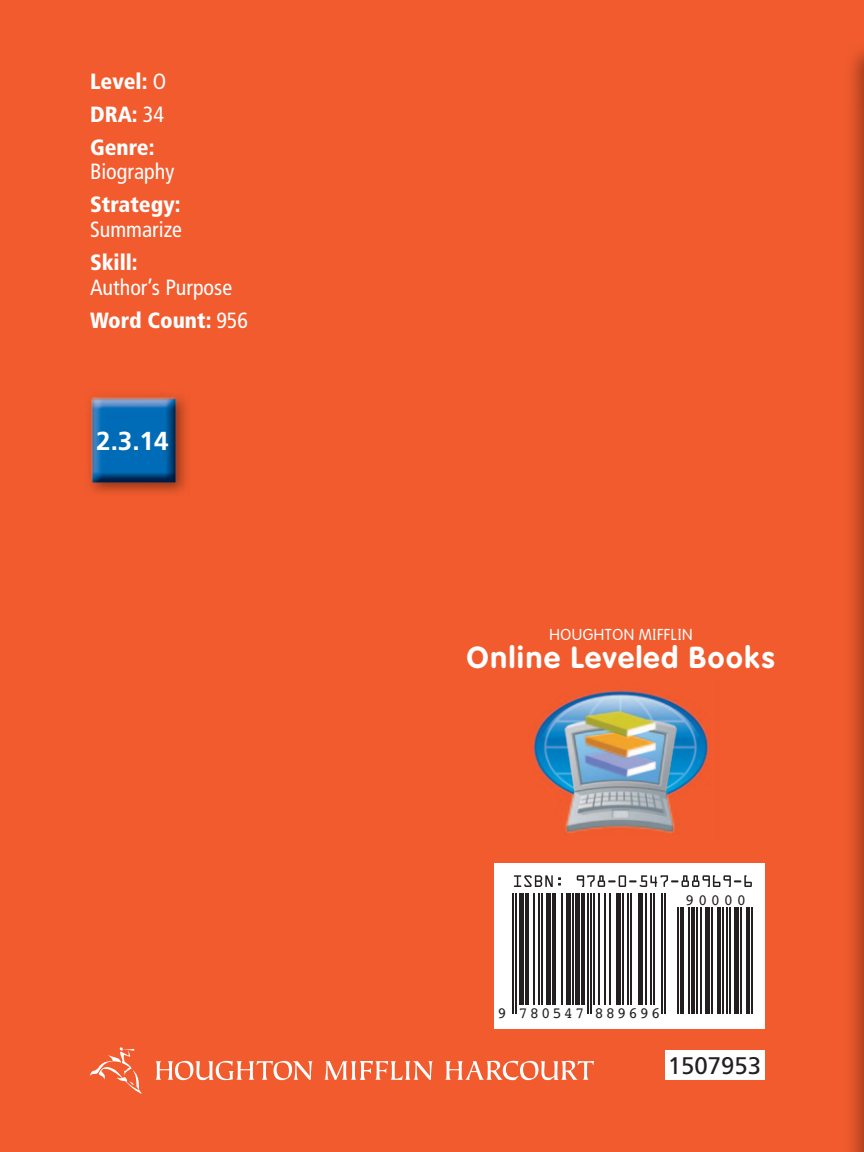
<style>
.page{position:relative;width:864px;height:1152px;background:#f15b2e}
.page>*{position:absolute;margin:0;border:0;box-sizing:border-box;transform-origin:0 0}
.t1{font:700 30px "HMSVAG Rounded Std";letter-spacing:.02em;color:#fff}
.t2{font:700 26px "Frutiger LT Std";color:#fff}
.t3{font:24px "Frutiger LT Std";color:#231f20}
.t4{font:condensed 22px/33px "Frutiger LT Std";color:#fff}
.t5{font:900 condensed 22px/33px "Frutiger LT Std";color:#fff;text-align:justify}
.t6{font:15.6px "Arial";letter-spacing:.13em;color:#231f20}
.t7{font:300 15.6px "HMSVAG Rounded Std";letter-spacing:.015em;color:#fff}
.s1{font-weight:400}
.s2{font-weight:900}
</style>
<div class="page">
<img style="left:863px;top:66px;width:1px;height:1086px">
<img style="left:533px;top:690px;width:176px;height:143px">
<div style="left:665px;top:1050px;width:100px;height:30px;background:#fff"></div>
<svg style="left:155px;top:1061px;width:158px;height:19px"></svg>
<svg style="left:324px;top:1061px;width:109px;height:19px"></svg>
<svg style="left:445px;top:1061px;width:149px;height:19px"></svg>
<svg style="left:90px;top:1047px;width:52px;height:47px"></svg>
<div style="left:495px;top:863px;width:270px;height:166px;background:#fff"></div>
<svg style="left:514px;top:875px;width:47px;height:12px"></svg>
<svg style="left:577px;top:875px;width:175px;height:12px"></svg>
<hr style="left:512px;top:893px;width:2px;height:120px;background:#231f20">
<hr style="left:516px;top:893px;width:1px;height:120px;background:#231f20">
<div style="left:519px;top:893px;width:5px;height:112px;background:#231f20"></div>
<hr style="left:525px;top:893px;width:4px;height:112px;background:#231f20">
<hr style="left:533px;top:893px;width:2px;height:112px;background:#231f20">
<hr style="left:538px;top:893px;width:2px;height:112px;background:#231f20">
<hr style="left:541px;top:893px;width:2px;height:112px;background:#231f20">
<div style="left:546px;top:893px;width:5px;height:112px;background:#231f20"></div>
<hr style="left:553px;top:893px;width:3px;height:112px;background:#231f20">
<hr style="left:561px;top:893px;width:1px;height:112px;background:#231f20">
<div style="left:566px;top:893px;width:5px;height:112px;background:#231f20"></div>
<hr style="left:572px;top:893px;width:2px;height:112px;background:#231f20">
<div style="left:575px;top:893px;width:5px;height:112px;background:#231f20"></div>
<hr style="left:582px;top:893px;width:3px;height:112px;background:#231f20">
<hr style="left:587px;top:893px;width:1px;height:120px;background:#231f20">
<hr style="left:590px;top:893px;width:2px;height:120px;background:#231f20">
<hr style="left:593px;top:893px;width:2px;height:112px;background:#231f20">
<hr style="left:598px;top:893px;width:2px;height:112px;background:#231f20">
<hr style="left:605px;top:893px;width:1px;height:112px;background:#231f20">
<hr style="left:609px;top:893px;width:2px;height:112px;background:#231f20">
<div style="left:616px;top:893px;width:5px;height:112px;background:#231f20"></div>
<hr style="left:622px;top:893px;width:2px;height:112px;background:#231f20">
<hr style="left:627px;top:893px;width:2px;height:112px;background:#231f20">
<hr style="left:630px;top:893px;width:2px;height:112px;background:#231f20">
<div style="left:638px;top:893px;width:5px;height:112px;background:#231f20"></div>
<hr style="left:645px;top:893px;width:2px;height:112px;background:#231f20">
<hr style="left:650px;top:893px;width:1px;height:112px;background:#231f20">
<hr style="left:653px;top:893px;width:2px;height:112px;background:#231f20">
<hr style="left:661px;top:893px;width:2px;height:120px;background:#231f20">
<hr style="left:664px;top:893px;width:2px;height:120px;background:#231f20">
<hr style="left:677px;top:907px;width:2px;height:106px;background:#231f20">
<hr style="left:680px;top:907px;width:4px;height:106px;background:#231f20">
<hr style="left:689px;top:907px;width:1px;height:106px;background:#231f20">
<hr style="left:692px;top:907px;width:3px;height:106px;background:#231f20">
<hr style="left:697px;top:907px;width:1px;height:106px;background:#231f20">
<hr style="left:700px;top:907px;width:2px;height:106px;background:#231f20">
<div style="left:705px;top:907px;width:5px;height:106px;background:#231f20"></div>
<hr style="left:711px;top:907px;width:2px;height:106px;background:#231f20">
<hr style="left:718px;top:907px;width:3px;height:106px;background:#231f20">
<hr style="left:723px;top:907px;width:1px;height:106px;background:#231f20">
<hr style="left:726px;top:907px;width:1px;height:106px;background:#231f20">
<hr style="left:729px;top:907px;width:2px;height:106px;background:#231f20">
<div style="left:734px;top:907px;width:5px;height:106px;background:#231f20"></div>
<hr style="left:740px;top:907px;width:2px;height:106px;background:#231f20">
<hr style="left:747px;top:907px;width:3px;height:106px;background:#231f20">
<hr style="left:752px;top:907px;width:1px;height:106px;background:#231f20">
<img style="left:86px;top:392px;width:98px;height:99px">
<p class="t5" style="left:90px;top:64px;width:78px">Level: <span class="s1">O </span>DRA: <span class="s1">34<br></span>Genre:</p>
<p class="t4" style="left:90px;top:156px;width:86px">Biography</p>
<p class="t5" style="left:90px;top:188px;width:92px">Strategy:</p>
<p class="t4" style="left:90px;top:214px;width:94px">Summarize</p>
<p class="t5" style="left:90px;top:246px;width:49px">Skill:</p>
<p class="t4" style="left:90px;top:272px;width:160px">Author’s Purpose<br><span class="s2">Word Count:</span> 956</p>
<p class="t2" style="left:96px;top:426px;width:74px">2.3.14</p>
<p class="t7" style="left:549px;top:626px;width:145px">HOUGHTON MIFFLIN</p>
<h1 class="t1" style="left:467px;top:640px;width:310px">Online Leveled Books</h1>
<p class="t6" style="left:685px;top:888px;width:63px">90000</p>
<p class="t6" style="left:498px;top:1001px;width:164px">9 780547 889696</p>
<p class="t3" style="left:668px;top:1052px;width:95px">1507953</p>
</div>
